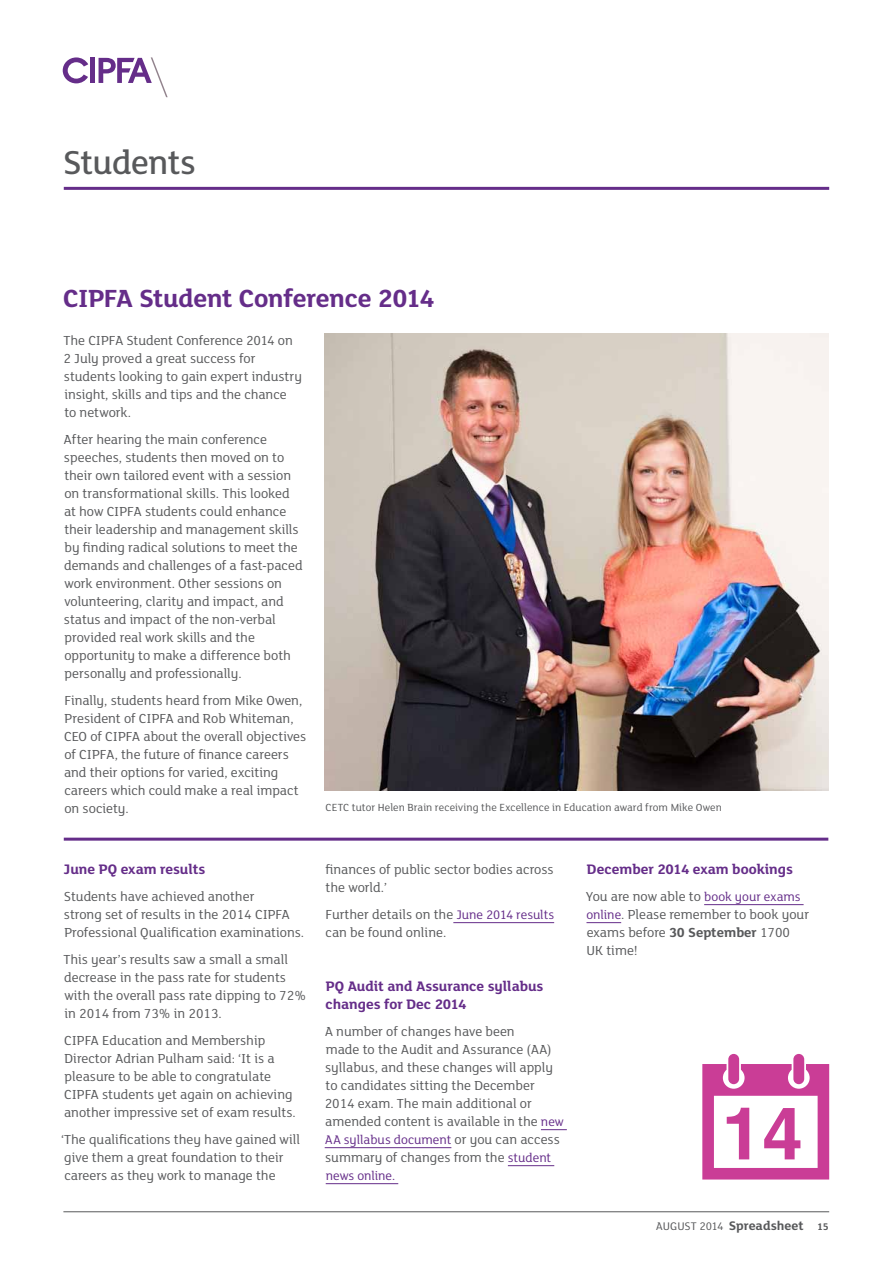
<style>
.page{position:relative;width:893px;height:1263px;background:#fff}
.page>*{position:absolute;margin:0;border:0;box-sizing:border-box;transform-origin:0 0}
.t1{font:500 36px "FS Lola";letter-spacing:-.015em;color:#58595b}
.t2{font:700 27px "FS Lola";letter-spacing:-.015em;color:#652d89}
.t3{font:700 15px/18px "FS Lola";letter-spacing:-.005em;color:#652d89}
.t4{font:14.25px/18px "FS Lola";color:#58595b}
.t5{font:13.5px "FS Lola";color:#652d89}
.t6{font:700 13.5px "FS Lola";color:#58595b}
.t7{font:11.25px "FS Lola";color:#58595b}
.s1{font-size:13.5px;color:#652d89}
.s2{font-size:14.25px;color:#58595b}
.s3{font-weight:700}
.s4{font-weight:400;font-size:12px}
.s5{font-size:10.5px}
</style>
<div class="page">
<hr style="left:63px;top:1211px;width:766px;height:1px;background:#58595b">
<div style="left:90px;top:58px;width:5px;height:25px;background:#652d89"></div>
<svg style="left:99px;top:57px;width:69px;height:40px"></svg>
<svg style="left:63px;top:57px;width:25px;height:26px"></svg>
<hr style="left:64px;top:187px;width:765px;height:3px;background:#652d89">
<hr style="left:453px;top:922px;width:101px;height:1px;background:#652d89">
<svg style="left:541px;top:1129px;width:26px;height:1px"></svg>
<hr style="left:325px;top:1147px;width:126px;height:1px;background:#652d89">
<hr style="left:508px;top:1165px;width:46px;height:1px;background:#652d89">
<hr style="left:326px;top:1183px;width:72px;height:1px;background:#652d89">
<hr style="left:704px;top:904px;width:100px;height:1px;background:#652d89">
<hr style="left:586px;top:922px;width:35px;height:1px;background:#652d89">
<hr style="left:64px;top:838px;width:764px;height:3px;background:#652d89">
<svg style="left:702px;top:1054px;width:127px;height:125px"></svg>
<img style="left:325px;top:333px;width:504px;height:458px">
<h1 class="t1" style="left:63px;top:139px;width:134px">Students</h1>
<h2 class="t2" style="left:63px;top:279px;width:15px">CIPFA</h2>
<h2 class="t2" style="left:139px;top:279px;width:297px">Student Conference 2014</h2>
<p class="t4" style="left:63px;top:330px;width:240px">The CIPFA Student Conference 2014 on<br>2 July proved a great success for students looking to gain expert industry insight, skills and tips and the chance<br>to network.</p>
<p class="t4" style="left:64px;top:429px;width:241px">After hearing the main conference speeches, students then moved on to their own tailored event with a session on transformational skills. This looked at how CIPFA students could enhance their leadership and management skills by finding radical solutions to meet the demands and challenges of a fast-paced work environment. Other sessions on volunteering, clarity and impact, and status and impact of the non-verbal provided real work skills and the opportunity to make a difference both personally and professionally.</p>
<p class="t4" style="left:64px;top:690px;width:244px">Finally, students heard from Mike Owen, President of CIPFA and Rob Whiteman, CEO of CIPFA about the overall objectives of CIPFA, the future of finance careers and their options for varied, exciting careers which could make a real impact on society.</p>
<p class="t3" style="left:64px;top:859px;width:143px">June PQ exam results</p>
<p class="t4" style="left:64px;top:887px;width:242px">Students have achieved another<br>strong set of results in the 2014 CIPFA<br>Professional Qualification examinations.</p>
<p class="t4" style="left:63px;top:950px;width:244px">This year’s results saw a small a small decrease in the pass rate for students with the overall pass rate dipping to 72% in 2014 from 73% in 2013.</p>
<p class="t4" style="left:64px;top:1031px;width:233px">CIPFA Education and Membership Director Adrian Pulham said: ‘It is a pleasure to be able to congratulate CIPFA students yet again on achieving another impressive set of exam results.</p>
<p class="t4" style="left:61px;top:1130px;width:240px">‘The qualifications they have gained will give them a great foundation to their careers as they work to manage the</p>
<p class="t7" style="left:326px;top:800px;width:398px">CETC tutor Helen Brain receiving the Excellence in Education award from Mike Owen</p>
<p class="t4" style="left:325px;top:860px;width:230px">finances of public sector bodies across the world.’</p>
<p class="t4" style="left:326px;top:905px;width:230px">Further details on the <span class="s1">June 2014 results </span>can be found online.</p>
<p class="t3" style="left:326px;top:976px;width:219px">PQ Audit and Assurance syllabus changes for Dec 2014</p>
<p class="t4" style="left:325px;top:1022px;width:241px">A number of changes have been<br>made to the Audit and Assurance (AA) syllabus, and these changes will apply to candidates sitting the December 2014 exam. The main additional or amended content is available in the <span class="s1">new</span></p>
<p class="t5" style="left:325px;top:1131px;width:237px">AA syllabus document <span class="s2">or you can access</span></p>
<p class="t4" style="left:325px;top:1148px;width:228px">summary of changes from the <span class="s1">student</span></p>
<p class="t5" style="left:326px;top:1167px;width:71px">news online.</p>
<p class="t3" style="left:587px;top:859px;width:207px">December 2014 exam bookings</p>
<p class="t4" style="left:586px;top:887px;width:225px">You are now able to <span class="s1">book your exams online</span>. Please remember to book your exams before <span class="s3">30 September</span> 1700<br>UK time!</p>
<p class="t6" style="left:656px;top:1216px;width:174px"><span class="s4">AUGUST 2014</span> Spreadsheet <span class="s5">15</span></p>
</div>
